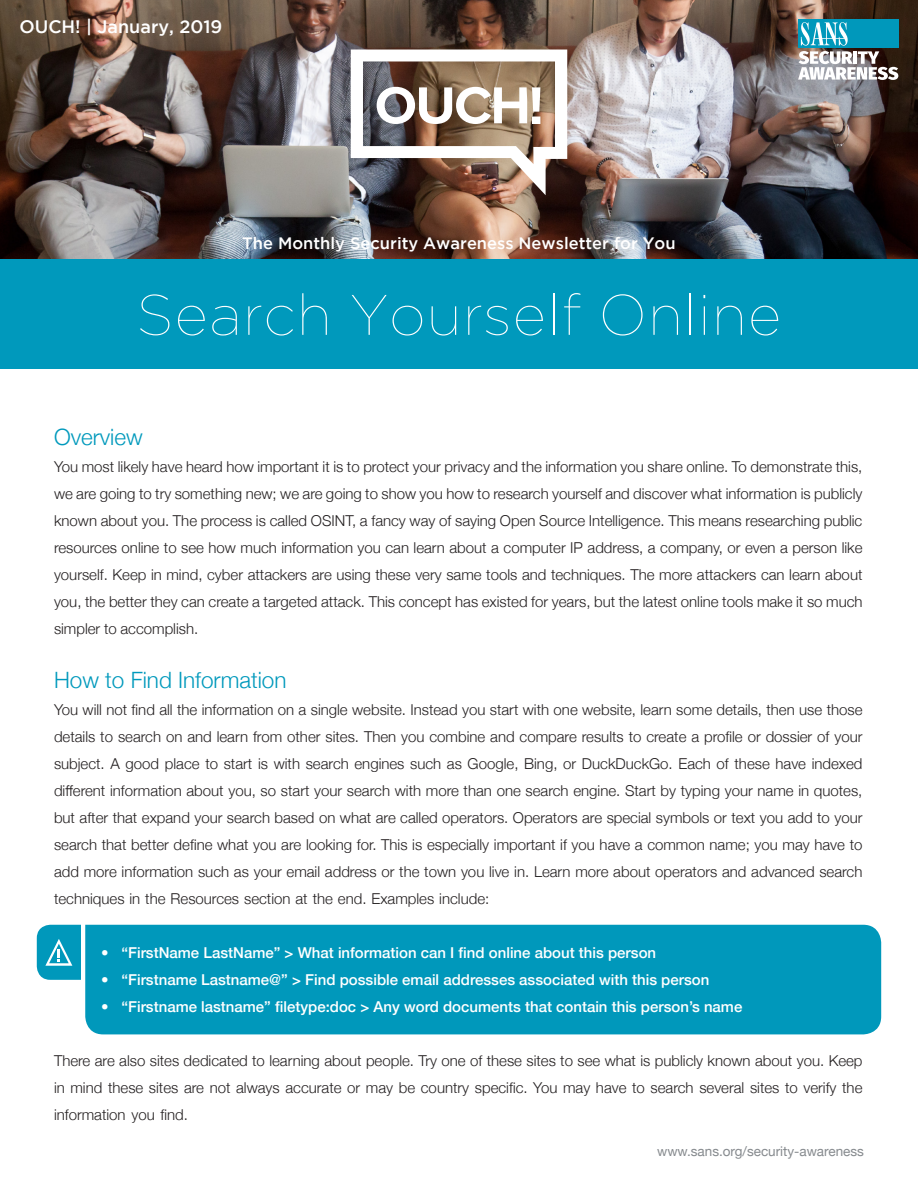
<style>
.page{position:relative;width:918px;height:1188px;background:#fff}
.page>*{position:absolute;margin:0;border:0;box-sizing:border-box;transform-origin:0 0}
.t1{font:100 57px "Gotham";letter-spacing:.025em;color:#fff}
.MainText{font:300 22.5px "Helvetica Neue";color:#0099bc}
.t2{font:500 18px "Gotham";color:#fff}
.t3{font:500 16.5px "Gotham";color:#fff}
.MainText-2{font:300 15px/27px "Helvetica Neue";color:#231f20;text-align:justify}
.t4{font:500 15px "Helvetica Neue";color:#fff}
.t5{font:13.5px "Helvetica Neue";color:#868a8e}
</style>
<div class="page">
<div style="left:85px;top:925px;width:796px;height:109px;background:#0098bb"></div>
<svg style="left:37px;top:925px;width:44px;height:55px;background:#1da3c2"></svg>
<img style="left:0;top:0;width:918px;height:259px">
<div style="left:0;top:259px;width:918px;height:110px;background:#0099bc"></div>
<img style="left:351px;top:50px;width:216px;height:145px">
<div style="left:798px;top:19px;width:100px;height:29px;background:#0098bb"></div>
<svg style="left:798px;top:22px;width:100px;height:58px"></svg>
<p class="t2" style="left:19px;top:16px;width:205px">OUCH! | January, 2019</p>
<p class="t3" style="left:242px;top:233px;width:435px">The Monthly Security Awareness Newsletter for You</p>
<p class="t1" style="left:137px;top:284px;width:646px">Search Yourself Online</p>
<p class="MainText" style="left:54px;top:419px;width:90px">Overview</p>
<p class="MainText-2" style="left:54px;top:452px;width:810px">You most likely have heard how important isit to protect your privacy and the information you share online. To demonstrate this, we are going to try something new; we are going to show you how to research yourself and discover what information is publicly known about you. The process is called OSINT a, fancy way of saying Open Source Intelligence. This means researching public resources online to see how much information you can learn about a computer IP address a, company, or even a person like yourself. Keep in mind, cyber attackers are using these very same tools and techniques. The more attackers can learn about you, the better they can create a targeted attack. This concept has existed for years, but the latest online tools make it so much simpler to accomplish.</p>
<p class="MainText" style="left:54px;top:662px;width:234px">How to Find Information</p>
<p class="MainText-2" style="left:54px;top:695px;width:810px">You will not find all the information on a single website. Instead you start with one website, learn some details, then use those details to search on and learn from other sites. Then you combine and compare results to create a profile or dossier of your subject A. good place to start is with search engines such as Google, Bing, or DuckDuckGo. Each of these have indexed different information about you, so start your search with more than one search engine. Start by typing your name in quotes, but after that expand your search based on what are called operators. Operators are special symbols or text you add to your search that better define what you are looking for. This is especially important if you have a common name; you may have to add more information such as your email address or the town you live in. Learn more about operators and advanced search techniques in the Resources section at the end. Examples include:</p>
<p class="t4" style="left:101px;top:941px;width:556px">• “FirstName LastName” &gt; What information can I find online about this person</p>
<p class="t4" style="left:101px;top:968px;width:610px">• “Firstname Lastname@” &gt; Find possible email addresses associated with this person</p>
<p class="t4" style="left:101px;top:995px;width:643px">• “Firstname lastname” filetype:doc &gt; Any word documents that contain this person s’ name</p>
<p class="MainText-2" style="left:54px;top:1046px;width:810px">There are also sites dedicated to learning about people. Try one of these sites to see what is publicly known about you. Keep in mind these sites are not always accurate or may be country specific. You may have to search several sites to verify the information you find.</p>
<p class="t5" style="left:657px;top:1142px;width:208px">www.sans.org/security-awareness</p>
</div>
